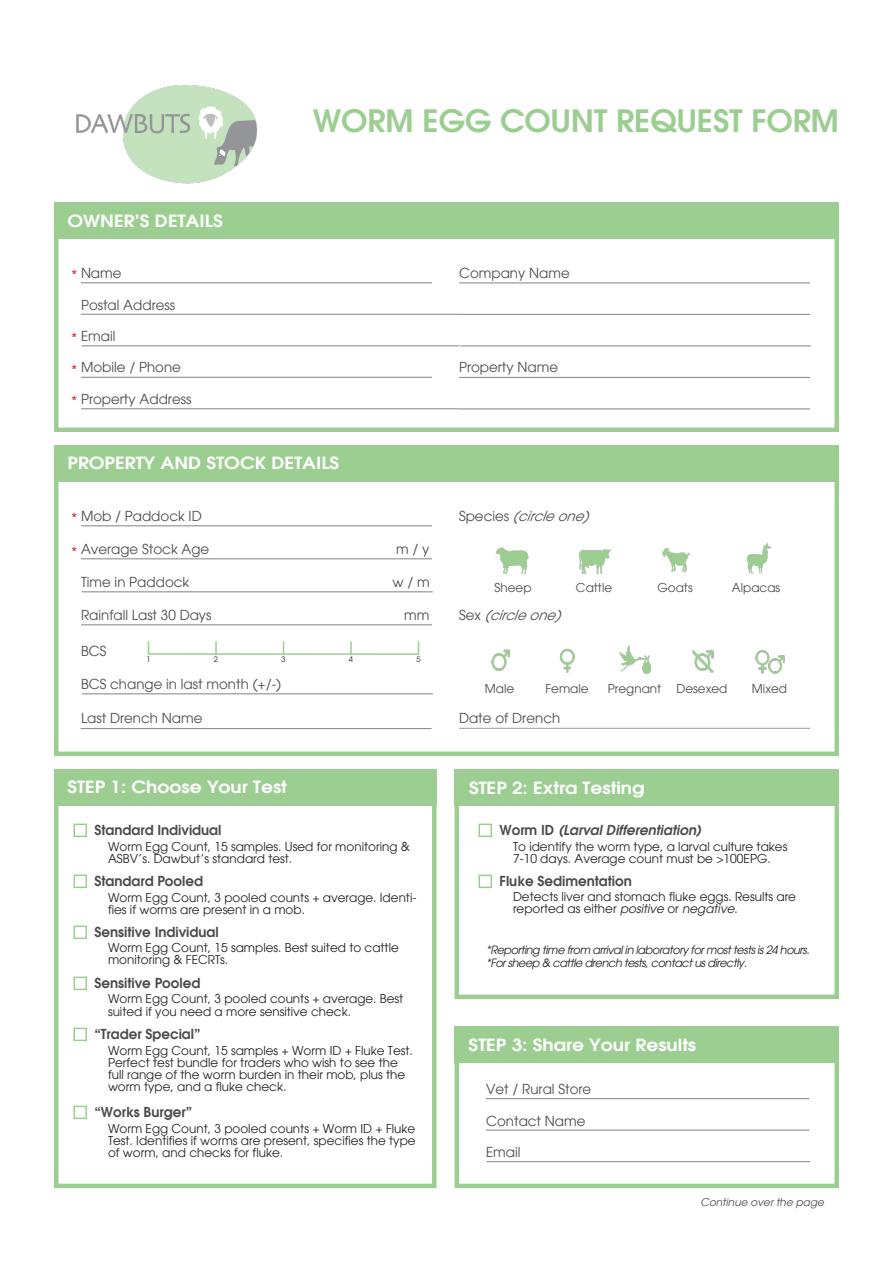
<style>
.page{position:relative;width:893px;height:1263px;background:#fff}
.page>*{position:absolute;margin:0;border:0;box-sizing:border-box;transform-origin:0 0}
.t1{font:600 30.3px "Avant Garde";color:#9cce92;scale:1.04 1}
.t2{font:600 16.5px "Avant Garde";color:#fff;scale:1.14 1}
.t3{font:15px "Avant Garde";color:#d1232a}
.t4{font:13.5px "Avant Garde";color:#4b4b4b}
.t5{font:600 13.5px "Avant Garde";color:#4b4b4b}
.t6{font:italic 13.5px "Avant Garde";color:#4b4b4b}
.t7{font:italic 600 13.5px "Avant Garde";color:#4b4b4b}
.t8{font:12px/12px "Avant Garde";color:#231f20}
.t9{font:12px "Avant Garde";color:#4b4b4b}
.t10{font:italic 11.25px/13.5px "Avant Garde";letter-spacing:-.04em;color:#231f20}
.t11{font:italic 10.5px "Avant Garde";color:#4b4b4b}
.t12{font:7.5px "Avant Garde";color:#231f20}
.s1{font-style:normal}
.s2{font-style:italic}
</style>
<div class="page">
<div style="left:54px;top:202px;width:785px;height:230px;border:4px solid #9cce92"></div>
<div style="left:54px;top:445px;width:785px;height:311px;border:4px solid #9cce92"></div>
<div style="left:54px;top:770px;width:382px;height:418px;border:4px solid #9cce92"></div>
<div style="left:54px;top:445px;width:785px;height:37px;background:#9cce92"></div>
<div style="left:54px;top:202px;width:785px;height:37px;background:#9cce92"></div>
<div style="left:54px;top:769px;width:382px;height:37px;background:#9cce92"></div>
<div style="left:454px;top:770px;width:385px;height:229px;border:4px solid #9cce92"></div>
<div style="left:454px;top:769px;width:385px;height:37px;background:#9cce92"></div>
<img style="left:76px;top:84px;width:182px;height:100px">
<div style="left:454px;top:1026px;width:385px;height:37px;background:#9cce92"></div>
<div style="left:454px;top:1026px;width:385px;height:162px;border:4px solid #9cce92"></div>
<hr style="left:81px;top:282px;width:351px;height:1px;background:#231f20">
<hr style="left:81px;top:314px;width:378px;height:1px;background:#231f20">
<hr style="left:82px;top:345px;width:377px;height:1px;background:#231f20">
<hr style="left:81px;top:377px;width:351px;height:1px;background:#231f20">
<hr style="left:81px;top:408px;width:378px;height:1px;background:#231f20">
<hr style="left:459px;top:282px;width:351px;height:1px;background:#231f20">
<hr style="left:459px;top:314px;width:351px;height:1px;background:#231f20">
<hr style="left:460px;top:345px;width:351px;height:1px;background:#231f20">
<hr style="left:459px;top:377px;width:351px;height:1px;background:#231f20">
<hr style="left:459px;top:408px;width:351px;height:1px;background:#231f20">
<hr style="left:81px;top:525px;width:351px;height:1px;background:#231f20">
<hr style="left:81px;top:558px;width:351px;height:1px;background:#231f20">
<hr style="left:82px;top:591px;width:351px;height:1px;background:#231f20">
<hr style="left:81px;top:624px;width:351px;height:1px;background:#231f20">
<hr style="left:82px;top:693px;width:351px;height:1px;background:#231f20">
<hr style="left:81px;top:728px;width:351px;height:1px;background:#231f20">
<hr style="left:459px;top:728px;width:351px;height:1px;background:#4b4b4b">
<hr style="left:486px;top:1098px;width:323px;height:1px;background:#231f20">
<hr style="left:486px;top:1129px;width:323px;height:2px;background:#231f20">
<hr style="left:487px;top:1161px;width:323px;height:1px;background:#231f20">
<img style="left:495px;top:547px;width:34px;height:27px">
<img style="left:579px;top:549px;width:32px;height:26px">
<img style="left:662px;top:548px;width:29px;height:25px">
<img style="left:746px;top:542px;width:25px;height:32px">
<img style="left:491px;top:649px;width:19px;height:22px">
<img style="left:559px;top:648px;width:16px;height:25px">
<img style="left:619px;top:645px;width:33px;height:29px">
<img style="left:692px;top:650px;width:22px;height:23px">
<img style="left:755px;top:650px;width:30px;height:24px">
<div style="left:74px;top:824px;width:13px;height:13px;border:2px solid #9cce92"></div>
<div style="left:74px;top:874px;width:13px;height:14px;border:2px solid #9cce92"></div>
<div style="left:74px;top:926px;width:13px;height:13px;border:2px solid #9cce92"></div>
<div style="left:74px;top:977px;width:13px;height:13px;border:2px solid #9cce92"></div>
<div style="left:74px;top:1028px;width:13px;height:13px;border:2px solid #9cce92"></div>
<div style="left:74px;top:1106px;width:13px;height:13px;border:2px solid #9cce92"></div>
<div style="left:478px;top:824px;width:14px;height:13px;border:2px solid #9cce92"></div>
<div style="left:478px;top:874px;width:14px;height:14px;border:2px solid #9cce92"></div>
<hr style="left:149px;top:653px;width:270px;height:2px;background:#9cce92">
<svg style="left:148px;top:641px;width:1px;height:14px"></svg>
<svg style="left:215px;top:641px;width:2px;height:12px"></svg>
<svg style="left:283px;top:641px;width:1px;height:12px"></svg>
<svg style="left:350px;top:641px;width:2px;height:12px"></svg>
<svg style="left:418px;top:641px;width:1px;height:12px"></svg>
<p class="t2" style="left:68px;top:210px;width:138px">OWNER’S DETAILS</p>
<p class="t1" style="left:313px;top:101px;width:507px">WORM EGG COUNT REQUEST FORM</p>
<p class="t4" style="left:81px;top:265px;width:42px">Name</p>
<p class="t4" style="left:459px;top:265px;width:112px">Company Name</p>
<p class="t4" style="left:81px;top:296px;width:96px">Postal Address</p>
<p class="t4" style="left:81px;top:328px;width:36px">Email</p>
<p class="t4" style="left:81px;top:359px;width:102px">Mobile / Phone</p>
<p class="t4" style="left:81px;top:391px;width:112px">Property Address</p>
<p class="t3" style="left:71px;top:267px;width:8px">*</p>
<p class="t3" style="left:71px;top:330px;width:8px">*</p>
<p class="t3" style="left:71px;top:361px;width:8px">*</p>
<p class="t3" style="left:71px;top:393px;width:8px">*</p>
<p class="t4" style="left:459px;top:359px;width:101px">Property Name</p>
<p class="t2" style="left:68px;top:452px;width:240px">PROPERTY AND STOCK DETAILS</p>
<p class="t4" style="left:81px;top:508px;width:122px">Mob / Paddock ID</p>
<p class="t4" style="left:81px;top:541px;width:130px">Average Stock Age</p>
<p class="t4" style="left:81px;top:574px;width:110px">Time in Paddock</p>
<p class="t4" style="left:81px;top:606px;width:132px">Rainfall Last 30 Days</p>
<p class="t4" style="left:404px;top:606px;width:27px">mm</p>
<p class="t3" style="left:71px;top:510px;width:8px">*</p>
<p class="t3" style="left:71px;top:543px;width:8px">*</p>
<p class="t4" style="left:396px;top:541px;width:35px">m / y</p>
<p class="t4" style="left:393px;top:574px;width:39px">w / m</p>
<p class="t4" style="left:81px;top:643px;width:27px">BCS</p>
<p class="t12" style="left:146px;top:655px;width:6px">1</p>
<p class="t12" style="left:214px;top:655px;width:6px">2</p>
<p class="t12" style="left:281px;top:655px;width:6px">3</p>
<p class="t12" style="left:349px;top:655px;width:6px">4</p>
<p class="t12" style="left:416px;top:655px;width:6px">5</p>
<p class="t6" style="left:459px;top:508px;width:137px"><span class="s1">S p e c i e s</span> (circleone)</p>
<p class="t9" style="left:494px;top:580px;width:39px">Sheep</p>
<p class="t9" style="left:576px;top:580px;width:38px">Cattle</p>
<p class="t9" style="left:657px;top:580px;width:37px">Goats</p>
<p class="t9" style="left:732px;top:580px;width:50px">Alpacas</p>
<p class="t6" style="left:459px;top:607px;width:108px"><span class="s1">S e x</span> (circleone)</p>
<p class="t4" style="left:81px;top:676px;width:202px">BCS change in last month (+/-)</p>
<p class="t4" style="left:81px;top:710px;width:123px">Last Drench Name</p>
<p class="t4" style="left:459px;top:710px;width:103px">Date of Drench</p>
<p class="t9" style="left:485px;top:681px;width:31px">Male</p>
<p class="t9" style="left:545px;top:681px;width:45px">Female</p>
<p class="t9" style="left:608px;top:681px;width:55px">Pregnant</p>
<p class="t9" style="left:677px;top:681px;width:52px">Desexed</p>
<p class="t9" style="left:752px;top:681px;width:37px">Mixed</p>
<p class="t2" style="left:68px;top:776px;width:194px">STEP 1: Choose Your Test</p>
<p class="t2" style="left:469px;top:777px;width:155px">STEP 2: Extra Testing</p>
<p class="t5" style="left:94px;top:821px;width:128px">Standard Individual</p>
<p class="t5" style="left:94px;top:872px;width:110px">Standard Pooled</p>
<p class="t5" style="left:94px;top:923px;width:126px">Sensitive Individual</p>
<p class="t5" style="left:94px;top:974px;width:107px">Sensitive Pooled</p>
<p class="t5" style="left:94px;top:1025px;width:108px">“Trader Special”</p>
<p class="t8" style="left:108px;top:840px;width:303px">Worm Egg Count, 15 samples. Used for monitoring &amp;<br>ASBV’s. Dawbut’s standard test.</p>
<p class="t8" style="left:108px;top:891px;width:310px">Worm Egg Count, 3 pooled counts + average. Identi&shy;fies if worms are present in a mob.</p>
<p class="t8" style="left:108px;top:942px;width:292px">Worm Egg Count, 15 samples. Best suited to cattle monitoring &amp; FECRTs.</p>
<p class="t8" style="left:108px;top:993px;width:297px">Worm Egg Count, 3 pooled counts + average. Best suited if you need a more sensitive check.</p>
<p class="t8" style="left:108px;top:1044px;width:306px">Worm Egg Count, 15 samples + Worm ID + Fluke Test.<br>Perfect test bundle for traders who wish to see the full range of the worm burden in their mob, plus the worm type, and a fluke check.</p>
<p class="t8" style="left:108px;top:1122px;width:309px;text-align:justify">Worm Egg Count, 3 pooled counts + Worm ID + Fluke Test. Identifies if worms are present, specifies the type of worm, and checks for fluke.</p>
<p class="t5" style="left:94px;top:1103px;width:99px">“Works Burger”</p>
<p class="t7" style="left:500px;top:821px;width:203px"><span class="s1">Worm ID</span> (Larval Differentiation)</p>
<p class="t5" style="left:500px;top:872px;width:134px">Fluke Sedimentation</p>
<p class="t8" style="left:513px;top:891px;width:285px">Detects liver and stomach fluke eggs. Results are reported as either <span class="s2">positive</span> or <span class="s2">negative</span>.</p>
<p class="t8" style="left:513px;top:841px;width:276px">To identify the worm type, a larval culture takes<br>7-10 days. Average count must be &gt;100EPG.</p>
<p class="t10" style="left:486px;top:943px;width:325px">*Reporting time from arrival in laboratory for most tests is 24 hours. *For sheep &amp; cattle drench tests, contact us directly.</p>
<p class="t2" style="left:469px;top:1034px;width:201px">STEP 3: Share Your Results</p>
<p class="t4" style="left:486px;top:1081px;width:107px">Vet / Rural Store</p>
<p class="t4" style="left:486px;top:1112px;width:101px">Contact Name</p>
<p class="t4" style="left:486px;top:1143px;width:36px">Email</p>
<p class="t11" style="left:700px;top:1196px;width:125px">Continue over the page</p>
</div>
